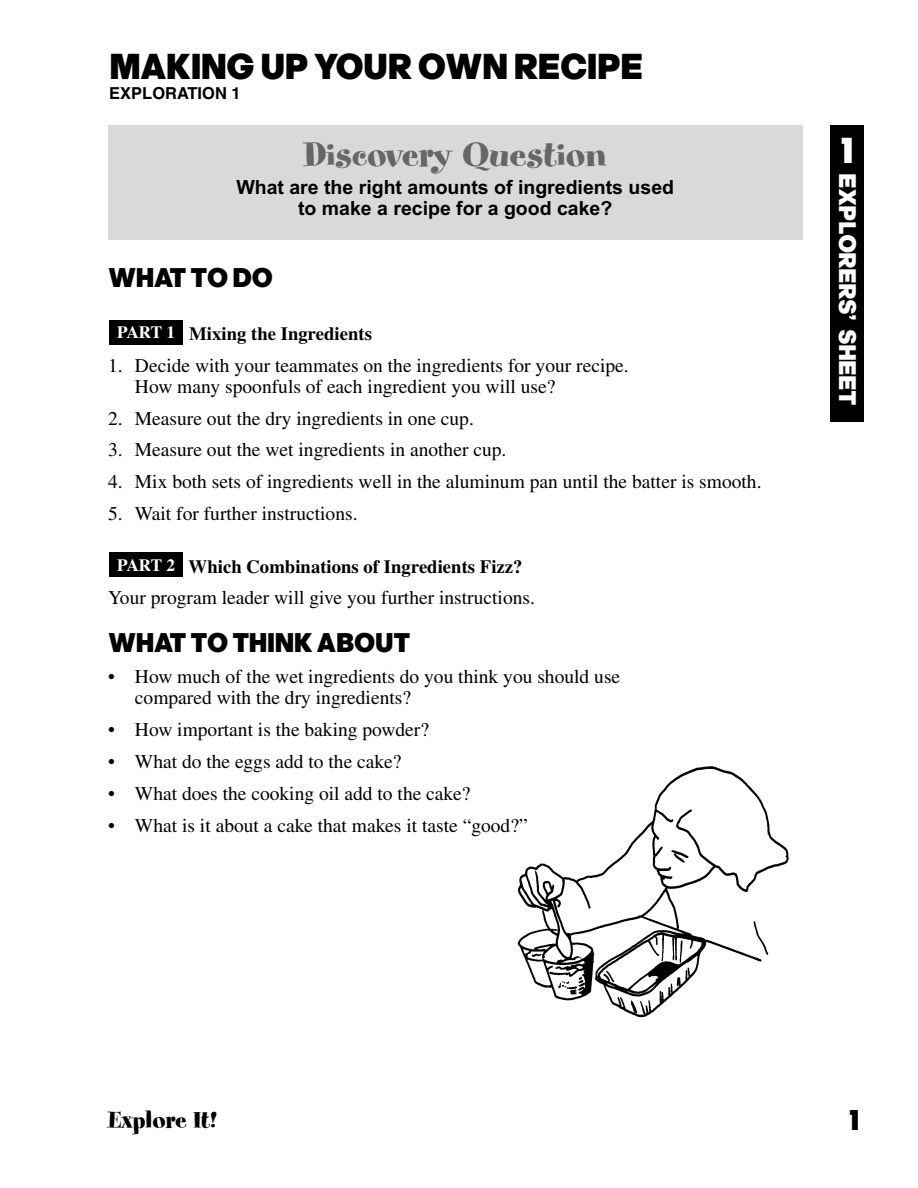
<style>
.page{position:relative;width:918px;height:1188px;background:#fff}
.page>*{position:absolute;margin:0;border:0;box-sizing:border-box;transform-origin:0 0}
.t1{font:37.5px "Spumoni LP";color:#666;scale:1.14 1}
.t2{font:36px "Chamois";color:#000}
.t3{font:36px "Chamois";color:#fff}
.t4{font:28.5px "Chamois";color:#000}
.t5{font:27px "Chamois";color:#000}
.t6{font:25.5px "Spumoni LP";color:#000;scale:1.14 1}
.t7{font:24px "Chamois";color:#fff}
.t8{font:19.5px/21px "Times";color:#000}
.t9{font:700 19.5px/21px "Arial";color:#000;text-align:center}
.t10{font:700 18.75px "Times";color:#000}
.t11{font:700 17.25px "Times";letter-spacing:-.04em;color:#fff}
.t12{font:700 16.5px "Helvetica";color:#000}
</style>
<div class="page">
<div style="left:830px;top:126px;width:34px;height:296px;background:#000"></div>
<div style="left:110px;top:553px;width:73px;height:24px;background:#000"></div>
<div style="left:110px;top:320px;width:73px;height:24px;background:#000"></div>
<div style="left:108px;top:126px;width:694px;height:114px;background:#d9d9d9"></div>
<img style="left:517px;top:766px;width:272px;height:252px">
<h2 class="t2" style="left:109px;top:54px;width:535px">MAKING UP YOUR OWN RECIPE</h2>
<p class="t12" style="left:109px;top:87px;width:133px">EXPLORATION 1</p>
<h1 class="t1" style="left:304px;top:143px;width:267px">Discovery Question</h1>
<p class="t9" style="left:236px;top:178px;width:439px">What are the right amounts of ingredients used to make a recipe for a good cake?</p>
<h3 class="t5" style="left:108px;top:268px;width:166px">WHAT TO DO</h3>
<p class="t10" style="left:189px;top:327px;width:184px">Mixing the Ingredients</p>
<p class="t8" style="left:135px;top:357px;width:495px;text-indent:-27px">1. Decide with your teammates on the ingredients for your recipe.<br>How many spoonfuls of each ingredient you will use?</p>
<p class="t8" style="left:108px;top:409px;width:367px">2. Measure out the dry ingredients in one cup.</p>
<p class="t8" style="left:108px;top:441px;width:400px">3. Measure out the wet ingredients in another cup.</p>
<p class="t8" style="left:108px;top:473px;width:655px">4. Mix both sets of ingredients well in the aluminum pan until the batter is smooth.</p>
<p class="t8" style="left:108px;top:505px;width:251px">5. Wait for further instructions.</p>
<p class="t10" style="left:189px;top:560px;width:335px">Which Combinations of Ingredients Fizz?</p>
<p class="t8" style="left:108px;top:589px;width:428px">Your program leader will give you further instructions.</p>
<h3 class="t5" style="left:108px;top:633px;width:303px">WHAT TO THINK ABOUT</h3>
<p class="t8" style="left:135px;top:668px;width:487px;text-indent:-27px">• How much of the wet ingredients do you think you should use compared with the dry ingredients?</p>
<p class="t8" style="left:108px;top:721px;width:323px">• How important is the baking powder?</p>
<p class="t8" style="left:108px;top:753px;width:295px">• What do the eggs add to the cake?</p>
<p class="t8" style="left:108px;top:785px;width:364px">• What does the cooking oil add to the cake?</p>
<p class="t8" style="left:108px;top:816px;width:421px">• What is it about a cake that makes it taste “good?”</p>
<p class="t11" style="left:117px;top:326px;width:59px">PART 1</p>
<p class="t11" style="left:117px;top:558px;width:59px">PART 2</p>
<h2 class="t3" style="left:835px;top:138px;width:26px">1</h2>
<p class="t7" style="left:856px;top:173px;width:233px;rotate:90deg">EXPLORERS’ SHEET</p>
<h3 class="t6" style="left:108px;top:1111px;width:97px">Explore It!</h3>
<h3 class="t4" style="left:845px;top:1110px;width:21px">1</h3>
</div>
